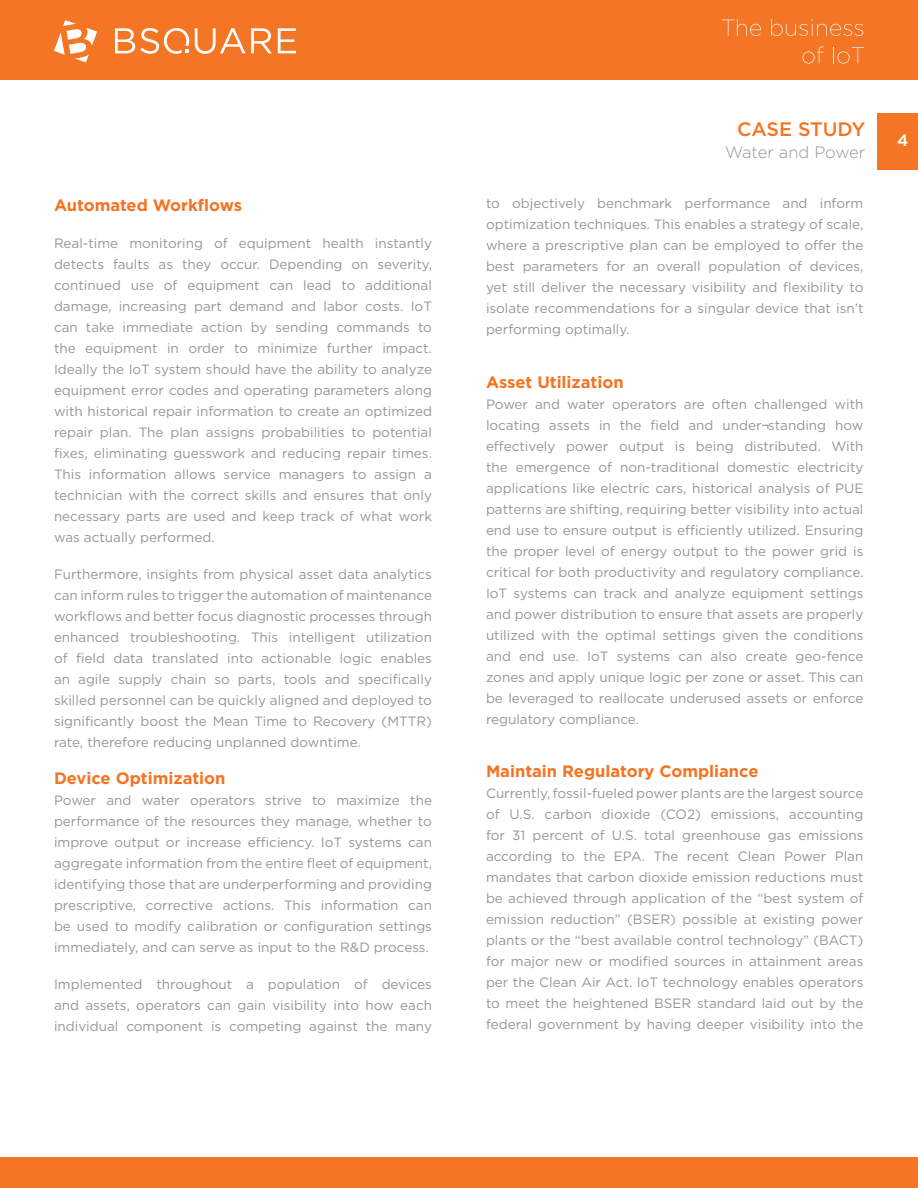
<style>
.page{position:relative;width:918px;height:1188px;background:#fff}
.page>*{position:absolute;margin:0;border:0;box-sizing:border-box;transform-origin:0 0}
.t1{font:500 19.5px "Gotham";color:#f47524}
.t2{font:700 16.5px "Gotham";color:#f47321}
.t3{font:300 16.5px "Gotham";letter-spacing:-.005em;color:#939698}
.t4{font:500 16.5px "Gotham";color:#fff}
.t5{font:13.5px/21px "Gotham";color:#939698;text-align:justify}
</style>
<div class="page">
<div style="left:0;top:0;width:918px;height:80px;background:#f47523"></div>
<svg style="left:195px;top:28px;width:50px;height:26px"></svg>
<svg style="left:251px;top:28px;width:21px;height:25px"></svg>
<svg style="left:278px;top:28px;width:18px;height:25px"></svg>
<svg style="left:115px;top:28px;width:74px;height:26px"></svg>
<svg style="left:54px;top:20px;width:43px;height:42px"></svg>
<svg style="left:722px;top:19px;width:39px;height:17px"></svg>
<svg style="left:771px;top:19px;width:92px;height:17px"></svg>
<svg style="left:802px;top:46px;width:22px;height:18px"></svg>
<svg style="left:833px;top:47px;width:31px;height:17px"></svg>
<div style="left:0;top:1158px;width:918px;height:30px;background:#f47523"></div>
<div style="left:878px;top:113px;width:40px;height:56px;background:#f47523"></div>
<p class="t2" style="left:54px;top:194px;width:189px">Automated Workflows</p>
<p class="t5" style="left:54px;top:232px;width:380px">Real-time monitoring of equipment health instantly detects faults as they occur. Depending on severity, continued use of equipment can lead to additional damage, increasing part demand and labor costs. IoT can take immediate action by sending commands to the equipment in order to minimize further impact.<br>Ideally the IoT system should have the ability to analyze equipment error codes and operating parameters along with historical repair information to create an optimized repair plan. The plan assigns probabilities to potential fixes, eliminating guesswork and reducing repair times.<br>This information allows service managers to assign a technician with the correct skills and ensures that only necessary parts are used and keep track of what work was actually performed.</p>
<p class="t5" style="left:54px;top:563px;width:380px">Furthermore, insights from physical asset data analytics can inform rules to trigger the automation of maintenance workflows and better focus diagnostic processes through enhanced troubleshooting. This intelligent utilization of field data translated into actionable logic enables an agile supply chain so parts, tools and specifically skilled personnel can be quickly aligned and deployed to significantly boost the Mean Time to Recovery (MTTR) rate, therefore reducing unplanned downtime.</p>
<p class="t2" style="left:54px;top:767px;width:173px">Device Optimization</p>
<p class="t5" style="left:54px;top:790px;width:380px">Power and water operators strive to maximize the performance of the resources they manage, whether to improve output or increase efficiency. IoT systems can aggregate information from the entire fleet of equipment, identifying those that are underperforming and providing prescriptive, corrective actions. This information can be used to modify calibration or configuration settings immediately, and can serve as input to the R&amp;D process.</p>
<p class="t5" style="left:54px;top:974px;width:380px">Implemented throughout a population of devices and assets, operators can gain visibility into how each individual component is competing against the many</p>
<h1 class="t1" style="left:737px;top:117px;width:130px">CASE STUDY</h1>
<p class="t3" style="left:725px;top:141px;width:142px">Water and Power</p>
<p class="t5" style="left:486px;top:193px;width:379px">to objectively benchmark performance and inform optimization techniques. This enables a strategy of scale, where a prescriptive plan can be employed to offer the best parameters for an overall population of devices, yet still deliver the necessary visibility and flexibility to isolate recommendations for a singular device that isn’t performing optimally.</p>
<p class="t2" style="left:486px;top:371px;width:139px">Asset Utilization</p>
<p class="t5" style="left:486px;top:393px;width:379px">Power and water operators are often challenged with locating assets in the field and under¬standing how effectively power output is being distributed. With the emergence of non-traditional domestic electricity applications like electric cars, historical analysis of PUE patterns are shifting, requiring better visibility into actual end use to ensure output is efficiently utilized. Ensuring the proper level of energy output to the power grid is critical for both productivity and regulatory compliance.<br>IoT systems can track and analyze equipment settings and power distribution to ensure that assets are properly utilized with the optimal settings given the conditions and end use. IoT systems can also create geo-fence zones and apply unique logic per zone or asset. This can be leveraged to reallocate underused assets or enforce regulatory compliance.</p>
<p class="t2" style="left:486px;top:760px;width:274px">Maintain Regulatory Compliance</p>
<p class="t5" style="left:486px;top:782px;width:379px">Currently, fossil-fueled power plants are the largest source of U.S. carbon dioxide (CO2) emissions, accounting for 31 percent of U.S. total greenhouse gas emissions according to the EPA. The recent Clean Power Plan mandates that carbon dioxide emission reductions must be achieved through application of the “best system of emission reduction” (BSER) possible at existing power plants or the “best available control technology” (BACT) for major new or modified sources in attainment areas per the Clean Air Act. IoT technology enables operators to meet the heightened BSER standard laid out by the federal government by having deeper visibility into the</p>
<p class="t4" style="left:897px;top:130px;width:13px">4</p>
</div>
